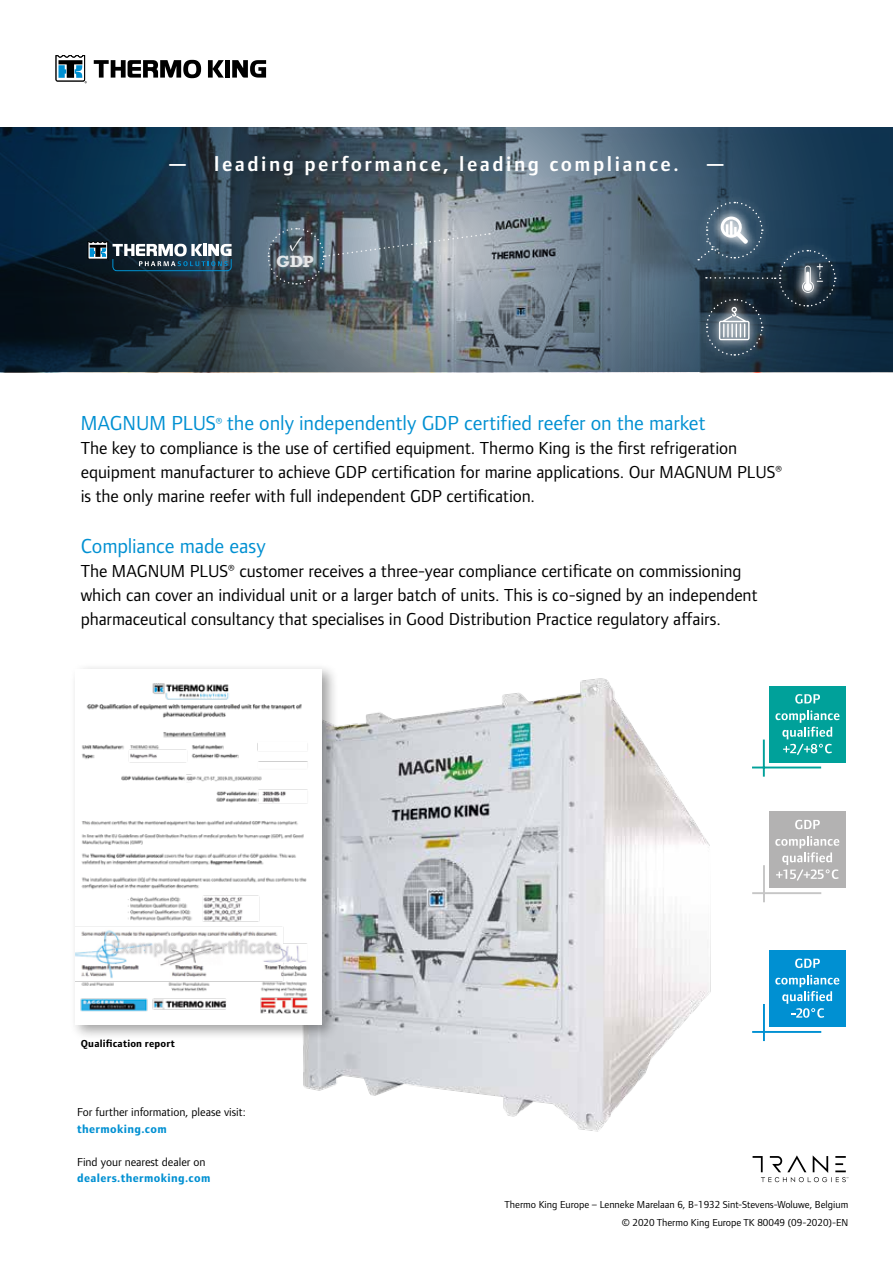
<style>
.page{position:relative;width:893px;height:1263px;background:#fff}
.page>*{position:absolute;margin:0;border:0;box-sizing:border-box;transform-origin:0 0}
.t1{font:21px "Foundry Form Sans";letter-spacing:-.005em;color:#0090d2}
.t2{font:600 21px "Foundry Form Sans";letter-spacing:.12em;color:#fff}
.t3{font:18px/24px "Foundry Form Sans";letter-spacing:-.005em;color:#000}
.t4{font:700 16.5px "Rockwell Std";color:#fff}
.t5{font:12px "Foundry Form Sans";color:#000}
.t6{font:700 12px "Foundry Form Sans";letter-spacing:.03em;color:#0090d2}
.t7{font:10.5px/18px "Foundry Form Sans";color:#000;text-align:right}
.t8{font:700 10.5px "Foundry Form Sans";letter-spacing:.02em;color:#000}
.s1{font-size:18px}
</style>
<div class="page">
<div style="left:769px;top:950px;width:77px;height:77px;background:#0090d2"></div>
<svg style="left:795px;top:958px;width:25px;height:10px"></svg>
<svg style="left:775px;top:975px;width:64px;height:43px"></svg>
<hr style="left:752px;top:1031px;width:69px;height:2px;background:#0090d2">
<div style="left:769px;top:812px;width:77px;height:76px;background:#b3b2b2"></div>
<svg style="left:795px;top:820px;width:25px;height:9px"></svg>
<svg style="left:775px;top:836px;width:64px;height:45px"></svg>
<hr style="left:752px;top:892px;width:69px;height:2px;background:#c6c6c6">
<div style="left:769px;top:686px;width:77px;height:76px;background:#00a19a"></div>
<svg style="left:795px;top:694px;width:25px;height:10px"></svg>
<svg style="left:775px;top:710px;width:64px;height:45px"></svg>
<hr style="left:752px;top:766px;width:69px;height:2px;background:#00a19a">
<svg style="left:0;top:128px;width:893px;height:244px;background:#3c5160"></svg>
<div style="left:259px;top:219px;width:74px;height:74px;background:#fff;opacity:.86"></div>
<svg style="left:267px;top:227px;width:223px;height:58px;background:#808b94"></svg>
<img style="left:303px;top:678px;width:463px;height:454px">
<div style="left:69px;top:663px;width:269px;height:378px;background:#000;opacity:.37"></div>
<div style="left:75px;top:669px;width:247px;height:355px;background:#fff"></div>
<img style="left:75px;top:683px;width:233px;height:331px">
<div style="left:689px;top:190px;width:158px;height:177px;background:#fff;opacity:.75"></div>
<div style="left:770px;top:241px;width:74px;height:74px;background:#fff;opacity:.83"></div>
<div style="left:697px;top:193px;width:74px;height:74px;background:#fff;opacity:.83"></div>
<div style="left:697px;top:290px;width:74px;height:74px;background:#fff;opacity:.83"></div>
<div style="left:697px;top:268px;width:87px;height:20px;background:#fff;opacity:.83"></div>
<svg style="left:698px;top:201px;width:138px;height:155px;background:#334a5c"></svg>
<svg style="left:753px;top:1155px;width:95px;height:27px"></svg>
<svg style="left:94px;top:60px;width:107px;height:18px"></svg>
<svg style="left:208px;top:60px;width:16px;height:18px"></svg>
<div style="left:225px;top:60px;width:5px;height:18px;background:#000"></div>
<svg style="left:232px;top:60px;width:34px;height:18px"></svg>
<svg style="left:56px;top:55px;width:31px;height:28px"></svg>
<svg style="left:87px;top:241px;width:145px;height:30px"></svg>
<p class="t2" style="left:167px;top:152px;width:560px">— leading performance, leading compliance. —</p>
<p class="t4" style="left:276px;top:252px;width:39px">GDP</p>
<p class="t1" style="left:81px;top:411px;width:626px">MAGNUM PLUS<span class="s1">®</span> the only independently GDP certified reefer on the market</p>
<p class="t3" style="left:81px;top:436px;width:703px">The key to compliance is the use of certified equipment. Thermo King is the first refrigeration equipment manufacturer to achieve GDP certification for marine applications. Our MAGNUM PLUS® is the only marine reefer with full independent GDP certification.</p>
<p class="t1" style="left:81px;top:534px;width:186px">Compliance made easy</p>
<p class="t3" style="left:81px;top:559px;width:678px">The MAGNUM PLUS® customer receives a three-year compliance certificate on commissioning which can cover an individual unit or a larger batch of units. This is co-signed by an independent pharmaceutical consultancy that specialises in Good Distribution Practice regulatory affairs.</p>
<p class="t8" style="left:81px;top:1037px;width:96px">Qualification report</p>
<p class="t5" style="left:77px;top:1105px;width:170px">For further information, please visit:</p>
<p class="t6" style="left:77px;top:1121px;width:91px">thermoking.com</p>
<p class="t5" style="left:77px;top:1154px;width:130px">Find your nearest dealer on</p>
<p class="t6" style="left:77px;top:1171px;width:135px">dealers.thermoking.com</p>
<p class="t7" style="left:504px;top:1196px;width:345px">Thermo King Europe – Lenneke Marelaan 6, B-1932 Sint-Stevens-Woluwe, Belgium © 2020 Thermo King Europe TK 80049 (09-2020)-EN</p>
</div>
